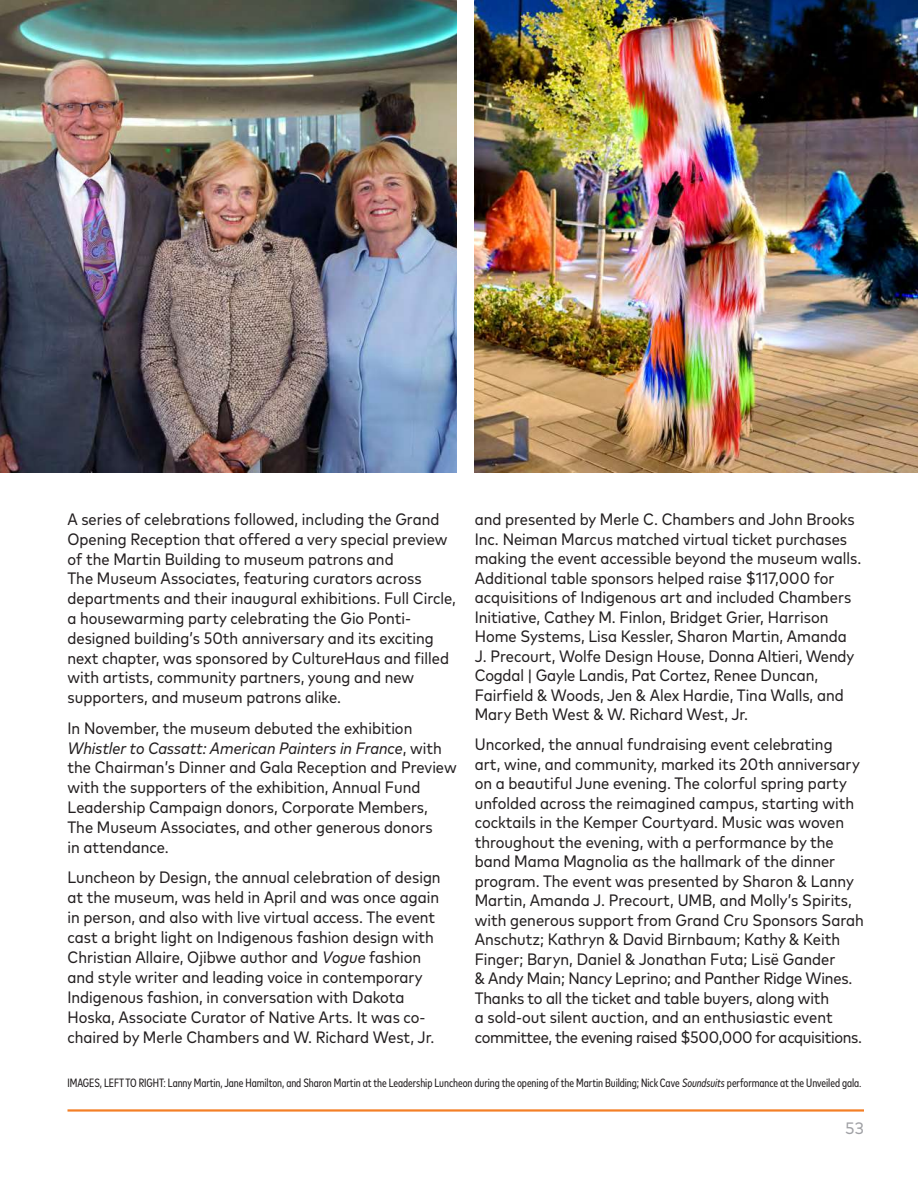
<style>
.page{position:relative;width:918px;height:1188px;background:#fff}
.page>*{position:absolute;margin:0;border:0;box-sizing:border-box;transform-origin:0 0}
.t1{font:16.5px/19.5px "Mark W1 G Nr";color:#231f20}
.t2{font:16.5px "Mark W1 G";color:#a0a1a5}
.t3{font:condensed 12px "Mark W1 G";letter-spacing:-.005em;color:#231f20}
.s1{font-style:italic}
</style>
<div class="page">
<hr style="left:68px;top:1109px;width:796px;height:3px;background:#f47f26">
<img style="left:0;top:0;width:457px;height:472px">
<img style="left:475px;top:0;width:443px;height:472px">
<p class="t1" style="left:68px;top:508px;width:390px">A series of celebrations followed, including the Grand Opening Reception that offered a very special preview of the Martin Building to museum patrons and<br>The Museum Associates, featuring curators across departments and their inaugural exhibitions. Full Circle, a housewarming party celebrating the Gio Ponti&shy;designed building’s 50th anniversary and its exciting next chapter, was sponsored by CultureHaus and filled with artists, community partners, young and new supporters, and museum patrons alike.</p>
<p class="t1" style="left:68px;top:717px;width:391px">In November, the museum debuted the exhibition <span class="s1">Whistler to Cassatt: American Painters in France</span>, with the Chairman’s Dinner and Gala Reception and Preview with the supporters of the exhibition, Annual Fund Leadership Campaign donors, Corporate Members, The Museum Associates, and other generous donors<br>in attendance.</p>
<p class="t1" style="left:67px;top:867px;width:375px;line-height:20px">Luncheon by Design, the annual celebration of design at the museum, was held in April and was once again in person, and also with live virtual access. The event cast a bright light on Indigenous fashion design with Christian Allaire, Ojibwe author and <span class="s1">Vogue</span> fashion and style writer and leading voice in contemporary Indigenous fashion, in conversation with Dakota Hoska, Associate Curator of Native Arts. It was co&shy;chaired by Merle Chambers and W. Richard West, Jr.</p>
<p class="t1" style="left:475px;top:509px;width:388px">and presented by Merle C. Chambers and John Brooks Inc. Neiman Marcus matched virtual ticket purchases making the event accessible beyond the museum walls.<br>Additional table sponsors helped raise $117,000 for acquisitions of Indigenous art and included Chambers Initiative, Cathey M. Finlon, Bridget Grier, Harrison Home Systems, Lisa Kessler, Sharon Martin, Amanda J. Precourt, Wolfe Design House, Donna Altieri, Wendy Cogdal | Gayle Landis, Pat Cortez, Renee Duncan, Fairfield &amp; Woods, Jen &amp; Alex Hardie, Tina Walls, and Mary Beth West &amp; W. Richard West, Jr.</p>
<p class="t1" style="left:475px;top:734px;width:391px">Uncorked, the annual fundraising event celebrating<br>art, wine, and community, marked its 20th anniversary on a beautiful June evening. The colorful spring party unfolded across the reimagined campus, starting with cocktails in the Kemper Courtyard. Music was woven throughout the evening, with a performance by the band Mama Magnolia as the hallmark of the dinner program. The event was presented by Sharon &amp; Lanny Martin, Amanda J. Precourt, UMB, and Molly’s Spirits, with generous support from Grand Cru Sponsors Sarah Anschutz; Kathryn &amp; David Birnbaum; Kathy &amp; Keith Finger; Baryn, Daniel &amp; Jonathan Futa; Lisë Gander<br>&amp; Andy Main; Nancy Leprino; and Panther Ridge Wines.<br>Thanks to all the ticket and table buyers, along with<br>a sold-out silent auction, and an enthusiastic event committee, the evening raised $500,000 for acquisitions.</p>
<p class="t3" style="left:68px;top:1074px;width:796px">IMAGES, LEFT TO RIGHT: Lanny Martin, Jane Hamilton, and Sharon Martin at the Leadership Luncheon during the opening of the Martin Building; Nick Cave <span class="s1">Soundsuits</span> performance at the Unveiled gala.</p>
<p class="t2" style="left:845px;top:1116px;width:20px">53</p>
</div>
